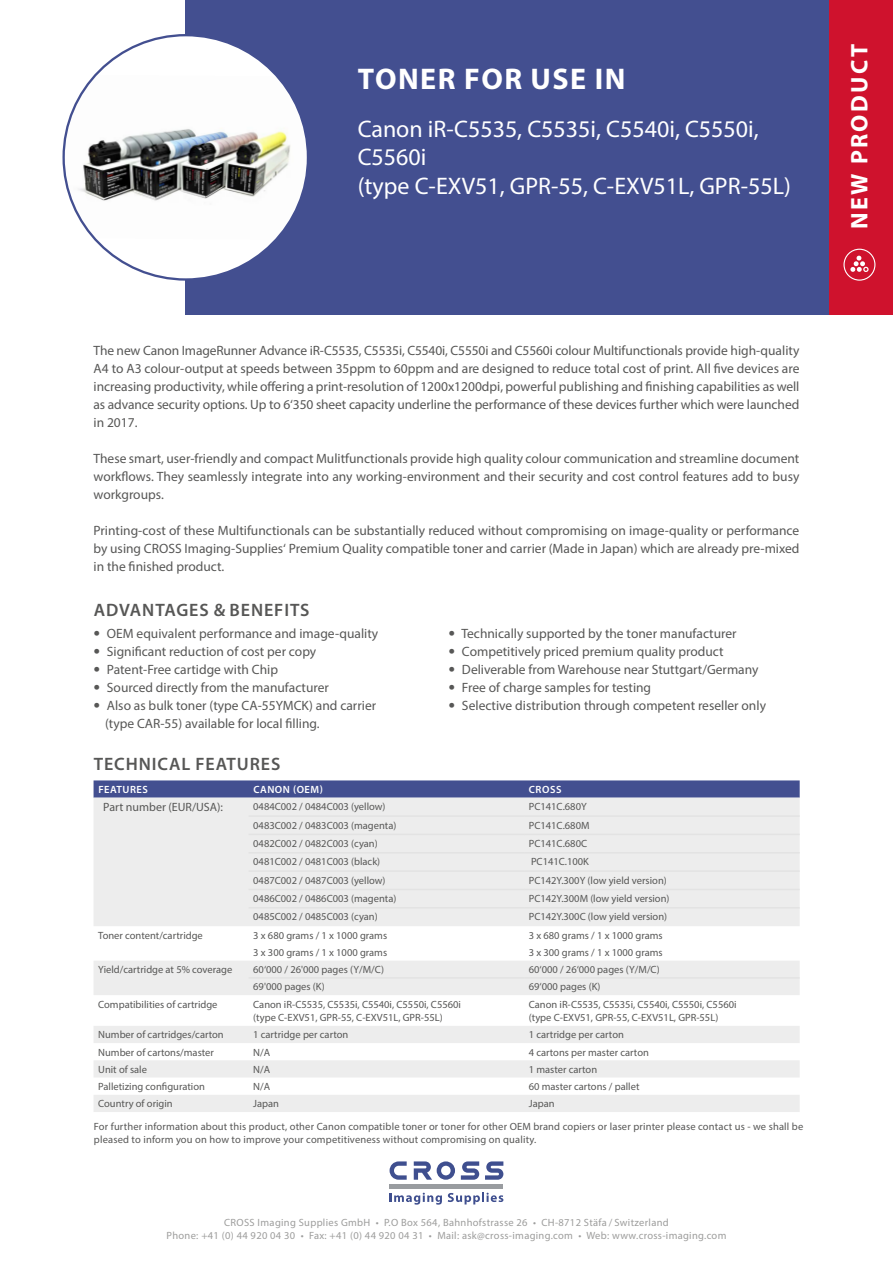
<style>
.page{position:relative;width:893px;height:1263px;background:#fff}
.page>*{position:absolute;margin:0;border:0;box-sizing:border-box;transform-origin:0 0}
.t1{font:700 30px "Myriad Pro";letter-spacing:.05em;color:#fff}
.t2{font:24px/28.5px "Myriad Pro";color:#fff}
.t3{font:700 24px "Myriad Pro";letter-spacing:.1em;color:#fff}
.t4{font:600 18px "Myriad Pro";letter-spacing:.05em;color:#575756}
.t5{font:13.5px/18px "Myriad Pro";color:#575756;text-align:justify}
.t6{font:12px "Myriad Pro";color:#575756}
.t7{font:10.5px/13.5px "Myriad Pro";color:#575756}
.t8{font:10.5px/13.5px "Myriad Pro";letter-spacing:.03em;color:#9d9d9c;text-align:center}
.t9{font:600 10.5px "Myriad Pro";letter-spacing:.05em;color:#fff}
.s1{font-family:"Helvetica Neue";font-weight:300}
</style>
<div class="page">
<div style="left:186px;top:0;width:707px;height:315px;background:#434f90"></div>
<div style="left:829px;top:0;width:64px;height:315px;background:#cf122d"></div>
<svg style="left:461px;top:1161px;width:18px;height:19px"></svg>
<svg style="left:485px;top:1161px;width:18px;height:19px"></svg>
<svg style="left:390px;top:1161px;width:17px;height:19px"></svg>
<svg style="left:414px;top:1161px;width:41px;height:19px"></svg>
<hr style="left:390px;top:1184px;width:113px;height:4px;background:#999ca0">
<svg style="left:390px;top:1193px;width:52px;height:11px"></svg>
<svg style="left:448px;top:1192px;width:55px;height:12px"></svg>
<div style="left:843px;top:249px;width:32px;height:32px;border:1px solid #fff;border-radius:50%"></div>
<svg style="left:850px;top:256px;width:19px;height:16px"></svg>
<svg style="left:94px;top:780px;width:706px;height:18px;background:#4c5895"></svg>
<svg style="left:94px;top:798px;width:706px;height:314px;fill:#ededed"></svg>
<hr style="left:249px;top:977px;width:275px;height:2px;background:#e3e3e3">
<hr style="left:524px;top:977px;width:276px;height:2px;background:#e3e3e3">
<hr style="left:249px;top:815px;width:275px;height:2px;background:#e3e3e3">
<hr style="left:524px;top:815px;width:276px;height:2px;background:#e3e3e3">
<hr style="left:249px;top:834px;width:275px;height:1px;background:#e3e3e3">
<hr style="left:524px;top:834px;width:276px;height:1px;background:#e3e3e3">
<hr style="left:249px;top:852px;width:275px;height:1px;background:#e3e3e3">
<hr style="left:524px;top:852px;width:276px;height:1px;background:#e3e3e3">
<hr style="left:249px;top:907px;width:275px;height:1px;background:#e3e3e3">
<hr style="left:524px;top:907px;width:276px;height:1px;background:#e3e3e3">
<hr style="left:249px;top:870px;width:275px;height:2px;background:#e3e3e3">
<hr style="left:524px;top:870px;width:276px;height:2px;background:#e3e3e3">
<hr style="left:249px;top:889px;width:275px;height:1px;background:#e3e3e3">
<hr style="left:524px;top:889px;width:276px;height:1px;background:#e3e3e3">
<div style="left:64px;top:35px;width:244px;height:244px;background:#fff;border-radius:50%"></div>
<img style="left:65px;top:75px;width:241px;height:165px">
<h1 class="t1" style="left:358px;top:59px;width:269px">TONER FOR USE IN</h1>
<h2 class="t2" style="left:358px;top:114px;width:435px">Canon iR-C5535, C5535i, C5540i, C5550i,<br>C5560i<br>(type C-EXV51, GPR-55, C-EXV51L, GPR-55L)</h2>
<p class="t5" style="left:94px;top:341px;width:707px">The new Canon ImageRunner Advance iR-C5535, C5535i, C5540i, C5550i and C5560i colour Multifunctionals provide high-quality A4 to A3 colour-output at speeds between 35ppm to 60ppm and are designed to reduce total cost of print. All five devices are increasing productivity, while offering a print-resolution of 1200x1200dpi, powerful publishing and finishing capabilities as well as advance security options. Up to 6‘350 sheet capacity underline the performance of these devices further which were launched in 2017.</p>
<p class="t5" style="left:94px;top:449px;width:707px">These smart, user-friendly and compact Mulitfunctionals provide high quality colour communication and streamline document workflows. They seamlessly integrate into any working-environment and their security and cost control features add to busy workgroups.</p>
<p class="t5" style="left:94px;top:521px;width:707px">Printing-cost of these Multifunctionals can be substantially reduced without compromising on image-quality or performance by using CROSS Imaging-Supplies‘ Premium Quality compatible toner and carrier (Made in Japan) which are already pre-mixed in the finished product.</p>
<h3 class="t4" style="left:94px;top:598px;width:217px">ADVANTAGES &amp; BENEFITS</h3>
<p class="t5" style="left:94px;top:624px;width:286px"><span class="s1">•</span> OEM equivalent performance and image-quality</p>
<p class="t5" style="left:94px;top:642px;width:224px"><span class="s1">•</span> Significant reduction of cost per copy</p>
<p class="t5" style="left:94px;top:660px;width:186px"><span class="s1">•</span> Patent-Free cartidge with Chip</p>
<p class="t5" style="left:94px;top:678px;width:237px"><span class="s1">•</span> Sourced directly from the manufacturer</p>
<p class="t5" style="left:105px;top:696px;width:273px;text-indent:-11px"><span class="s1">•</span> Also as bulk toner (type CA-55YMCK) and carrier (type CAR-55) available for local filling.</p>
<h3 class="t4" style="left:94px;top:752px;width:188px">TECHNICAL FEATURES</h3>
<p class="t5" style="left:449px;top:624px;width:290px"><span class="s1">•</span> Technically supported by the toner manufacturer</p>
<p class="t5" style="left:449px;top:642px;width:276px"><span class="s1">•</span> Competitively priced premium quality product</p>
<p class="t5" style="left:449px;top:660px;width:311px"><span class="s1">•</span> Deliverable from Warehouse near Stuttgart/Germany</p>
<p class="t5" style="left:449px;top:678px;width:204px"><span class="s1">•</span> Free of charge samples for testing</p>
<p class="t5" style="left:449px;top:696px;width:319px"><span class="s1">•</span> Selective distribution through competent reseller only</p>
<p class="t9" style="left:98px;top:783px;width:51px">FEATURES</p>
<p class="t9" style="left:253px;top:783px;width:71px">CANON (OEM)</p>
<p class="t9" style="left:529px;top:783px;width:34px">CROSS</p>
<p class="t6" style="left:103px;top:800px;width:121px">Part number (EUR/USA):</p>
<p class="t7" style="left:253px;top:800px;width:134px">0484C002 / 0484C003 (yellow)</p>
<p class="t7" style="left:529px;top:800px;width:59px">PC141C.680Y</p>
<p class="t7" style="left:253px;top:818px;width:145px">0483C002 / 0483C003 (magenta)</p>
<p class="t7" style="left:529px;top:818px;width:62px">PC141C.680M</p>
<p class="t7" style="left:253px;top:836px;width:126px">0482C002 / 0482C003 (cyan)</p>
<p class="t7" style="left:529px;top:836px;width:60px">PC141C.680C</p>
<p class="t7" style="left:253px;top:855px;width:128px">0481C002 / 0481C003 (black)</p>
<p class="t7" style="left:531px;top:855px;width:59px">PC141C.100K</p>
<p class="t7" style="left:253px;top:873px;width:134px">0487C002 / 0487C003 (yellow)</p>
<p class="t7" style="left:529px;top:873px;width:139px">PC142Y.300Y (low yield version)</p>
<p class="t7" style="left:253px;top:891px;width:145px">0486C002 / 0486C003 (magenta)</p>
<p class="t7" style="left:529px;top:891px;width:142px">PC142Y.300M (low yield version)</p>
<p class="t7" style="left:253px;top:910px;width:126px">0485C002 / 0485C003 (cyan)</p>
<p class="t7" style="left:529px;top:910px;width:140px">PC142Y.300C (low yield version)</p>
<p class="t7" style="left:98px;top:928px;width:106px">Toner content/cartridge</p>
<p class="t7" style="left:253px;top:928px;width:135px">3 x 680 grams / 1 x 1000 grams</p>
<p class="t7" style="left:529px;top:928px;width:135px">3 x 680 grams / 1 x 1000 grams</p>
<p class="t7" style="left:253px;top:945px;width:135px">3 x 300 grams / 1 x 1000 grams</p>
<p class="t7" style="left:529px;top:945px;width:135px">3 x 300 grams / 1 x 1000 grams</p>
<p class="t7" style="left:98px;top:963px;width:136px">Yield/cartridge at 5% coverage</p>
<p class="t7" style="left:253px;top:963px;width:132px">60‘000 / 26'000 pages (Y/M/C)</p>
<p class="t7" style="left:529px;top:963px;width:133px">60‘000 / 26‘000 pages (Y/M/C)</p>
<p class="t7" style="left:253px;top:980px;width:73px">69'000 pages (K)</p>
<p class="t7" style="left:529px;top:980px;width:73px">69‘000 pages (K)</p>
<p class="t7" style="left:98px;top:997px;width:121px">Compatibilities of cartridge</p>
<p class="t7" style="left:253px;top:997px;width:209px">Canon iR-C5535, C5535i, C5540i, C5550i, C5560i (type C-EXV51, GPR-55, C-EXV51L, GPR-55L)</p>
<p class="t7" style="left:529px;top:997px;width:209px">Canon iR-C5535, C5535i, C5540i, C5550i, C5560i (type C-EXV51, GPR-55, C-EXV51L, GPR-55L)</p>
<p class="t7" style="left:98px;top:1028px;width:127px">Number of cartridges/carton</p>
<p class="t7" style="left:253px;top:1028px;width:97px">1 cartridge per carton</p>
<p class="t7" style="left:529px;top:1028px;width:97px">1 cartridge per carton</p>
<p class="t7" style="left:98px;top:1045px;width:117px">Number of cartons/master</p>
<p class="t7" style="left:253px;top:1045px;width:18px">N/A</p>
<p class="t7" style="left:529px;top:1045px;width:122px">4 cartons per master carton</p>
<p class="t7" style="left:98px;top:1062px;width:50px">Unit of sale</p>
<p class="t7" style="left:253px;top:1062px;width:18px">N/A</p>
<p class="t7" style="left:529px;top:1062px;width:70px">1 master carton</p>
<p class="t7" style="left:98px;top:1080px;width:108px">Palletizing configuration</p>
<p class="t7" style="left:253px;top:1080px;width:18px">N/A</p>
<p class="t7" style="left:529px;top:1080px;width:112px">60 master cartons / pallet</p>
<p class="t7" style="left:98px;top:1097px;width:76px">Country of origin</p>
<p class="t7" style="left:253px;top:1097px;width:27px">Japan</p>
<p class="t7" style="left:529px;top:1097px;width:27px">Japan</p>
<p class="t7" style="left:94px;top:1119px;width:711px">For further information about this product, other Canon compatible toner or toner for other OEM brand copiers or laser printer please contact us - we shall be pleased to inform you on how to improve your competitiveness without compromising on quality.</p>
<p class="t8" style="left:166px;top:1215px;width:561px">CROSS Imaging Supplies GmbH • P.O Box 564, Bahnhofstrasse 26 • CH-8712 Stäfa / Switzerland<br>Phone: +41 (0) 44 920 04 30 • Fax: +41 (0) 44 920 04 31 • Mail: ask@cross-imaging.com • Web: www.cross-imaging.com</p>
<h2 class="t3" style="left:844px;top:229px;width:187px;rotate:-90deg">NEW PRODUCT</h2>
</div>
